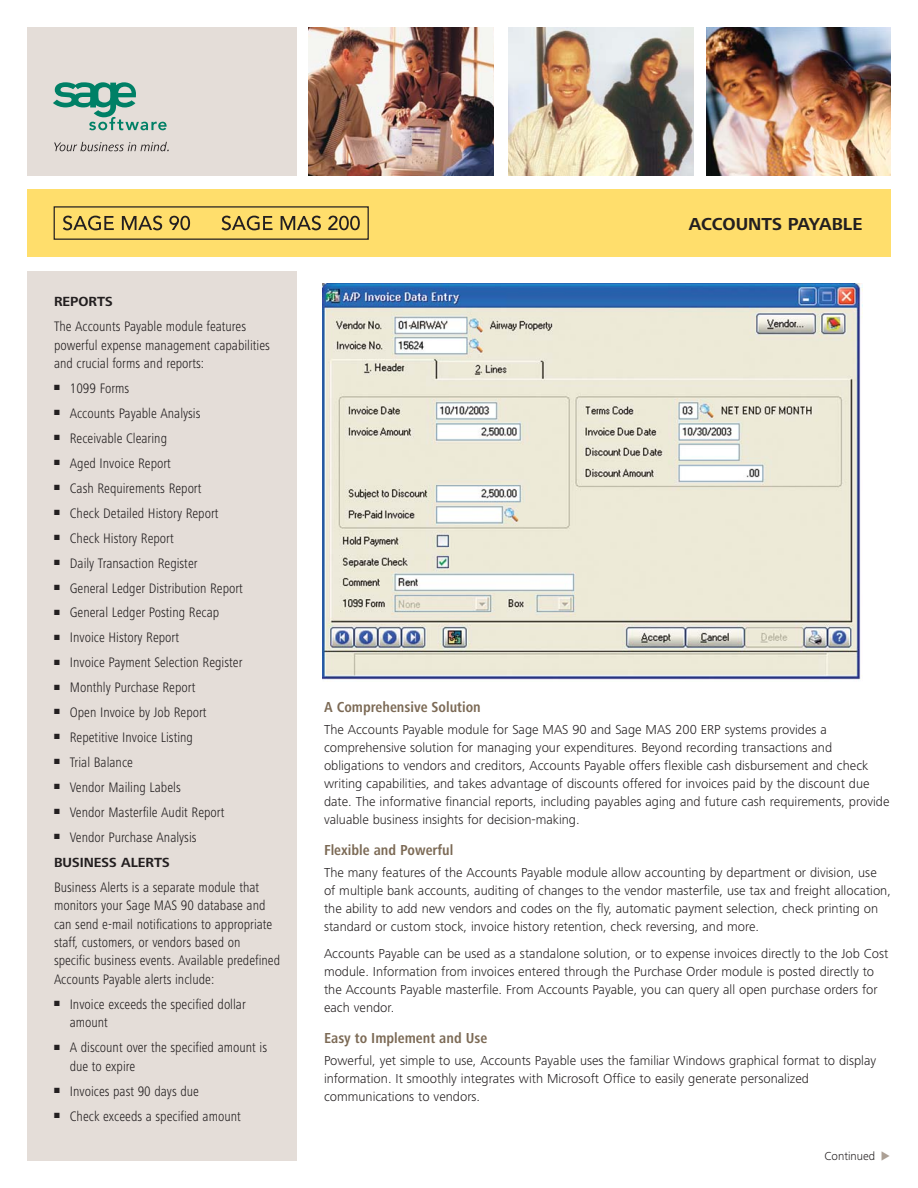
<style>
.page{position:relative;width:918px;height:1188px;background:#fff}
.page>*{position:absolute;margin:0;border:0;box-sizing:border-box;transform-origin:0 0}
.t1{font:700 18px "Frutiger Next LT";color:#231f20}
.t2{font:700 condensed 15px "Frutiger Next LT";color:#7c6a55}
.t3{font:300 condensed 14.25px/18.5px "Frutiger Next LT";color:#231f20}
.t4{font:700 13.65px "Frutiger Next LT";color:#231f20}
.t5{font:300 13.5px/18px "Frutiger Next LT";color:#231f20}
.t6{font:300 12px "Frutiger Next LT";color:#231f20}
</style>
<div class="page">
<div style="left:27px;top:27px;width:269px;height:149px;background:#e4ddd8"></div>
<svg style="left:54px;top:142px;width:115px;height:9px"></svg>
<svg style="left:53px;top:82px;width:114px;height:48px"></svg>
<div style="left:27px;top:189px;width:864px;height:67px;background:#ffde6c"></div>
<svg style="left:63px;top:216px;width:51px;height:14px"></svg>
<svg style="left:122px;top:216px;width:40px;height:14px"></svg>
<svg style="left:169px;top:216px;width:21px;height:14px"></svg>
<svg style="left:222px;top:216px;width:51px;height:14px"></svg>
<svg style="left:281px;top:216px;width:40px;height:14px"></svg>
<svg style="left:328px;top:216px;width:32px;height:14px"></svg>
<div style="left:54px;top:206px;width:315px;height:34px;border:1px solid #231f20"></div>
<div style="left:27px;top:271px;width:269px;height:890px;background:#e4ddd8"></div>
<img style="left:309px;top:27px;width:184px;height:149px">
<img style="left:509px;top:27px;width:184px;height:149px">
<img style="left:706px;top:27px;width:185px;height:149px">
<img style="left:323px;top:284px;width:540px;height:396px">
<p class="t4" style="left:54px;top:297px;width:60px">REPORTS</p>
<p class="t3" style="left:54px;top:319px;width:217px">The Accounts Payable module features powerful expense management capabilities and crucial forms and reports:</p>
<p class="t3" style="left:54px;top:380px;width:77px">■ 1099 Forms</p>
<p class="t3" style="left:54px;top:405px;width:148px">■ Accounts Payable Analysis</p>
<p class="t3" style="left:54px;top:430px;width:115px">■ Receivable Clearing</p>
<p class="t3" style="left:54px;top:455px;width:118px">■ Aged Invoice Report</p>
<p class="t3" style="left:54px;top:480px;width:149px">■ Cash Requirements Report</p>
<p class="t3" style="left:54px;top:505px;width:166px">■ Check Detailed History Report</p>
<p class="t3" style="left:54px;top:530px;width:121px">■ Check History Report</p>
<p class="t3" style="left:54px;top:555px;width:145px">■ Daily Transaction Register</p>
<p class="t3" style="left:54px;top:580px;width:190px">■ General Ledger Distribution Report</p>
<p class="t3" style="left:54px;top:605px;width:167px">■ General Ledger Posting Recap</p>
<p class="t3" style="left:54px;top:630px;width:127px">■ Invoice History Report</p>
<p class="t3" style="left:54px;top:655px;width:190px">■ Invoice Payment Selection Register</p>
<p class="t3" style="left:54px;top:680px;width:143px">■ Monthly Purchase Report</p>
<p class="t3" style="left:54px;top:705px;width:154px">■ Open Invoice by Job Report</p>
<p class="t3" style="left:54px;top:730px;width:141px">■ Repetitive Invoice Listing</p>
<p class="t3" style="left:54px;top:754px;width:81px">■ Trial Balance</p>
<p class="t3" style="left:54px;top:779px;width:128px">■ Vendor Mailing Labels</p>
<p class="t3" style="left:54px;top:804px;width:172px">■ Vendor Masterfile Audit Report</p>
<p class="t3" style="left:54px;top:829px;width:144px">■ Vendor Purchase Analysis</p>
<p class="t4" style="left:54px;top:857px;width:117px">BUSINESS ALERTS</p>
<p class="t3" style="left:54px;top:879px;width:228px">Business Alerts is a separate module that monitors your Sage MAS 90 database and can send e-mail notifications to appropriate staff, customers, or vendors based on specific business events. Available predefined Accounts Payable alerts include:</p>
<p class="t3" style="left:70px;top:996px;width:178px;text-indent:-16px">■ Invoice exceeds the specified dollar amount</p>
<p class="t3" style="left:70px;top:1040px;width:199px;text-indent:-16px">■ A discount over the specified amount is due to expire</p>
<p class="t3" style="left:54px;top:1083px;width:146px">■ Invoices past 90 days due</p>
<p class="t3" style="left:54px;top:1108px;width:188px">■ Check exceeds a specified amount</p>
<h1 class="t1" style="left:689px;top:217px;width:175px">ACCOUNTS PAYABLE</h1>
<p class="t2" style="left:324px;top:701px;width:158px">A Comprehensive Solution</p>
<p class="t5" style="left:324px;top:722px;width:567px">The Accounts Payable module for Sage MAS 90 and Sage MAS 200 ERP systems provides a comprehensive solution for managing your expenditures. Beyond recording transactions and obligations to vendors and creditors, Accounts Payable offers flexible cash disbursement and check writing capabilities, and takes advantage of discounts offered for invoices paid by the discount due date. The informative financial reports, including payables aging and future cash requirements, provide valuable business insights for decision-making.</p>
<p class="t2" style="left:324px;top:844px;width:131px">Flexible and Powerful</p>
<p class="t5" style="left:324px;top:865px;width:569px">The many features of the Accounts Payable module allow accounting by department or division, use of multiple bank accounts, auditing of changes to the vendor masterfile, use tax and freight allocation, the ability to add new vendors and codes on the fly, automatic payment selection, check printing on standard or custom stock, invoice history retention, check reversing, and more.</p>
<p class="t5" style="left:324px;top:946px;width:566px">Accounts Payable can be used as a standalone solution, or to expense invoices directly to the Job Cost module. Information from invoices entered through the Purchase Order module is posted directly to the Accounts Payable masterfile. From Accounts Payable, you can query all open purchase orders for each vendor.</p>
<p class="t2" style="left:324px;top:1032px;width:165px">Easy to Implement and Use</p>
<p class="t5" style="left:324px;top:1053px;width:554px">Powerful, yet simple to use, Accounts Payable uses the familiar Windows graphical format to display information. It smoothly integrates with Microsoft Office to easily generate personalized communications to vendors.</p>
<p class="t6" style="left:825px;top:1152px;width:52px">Continued</p>
</div>
